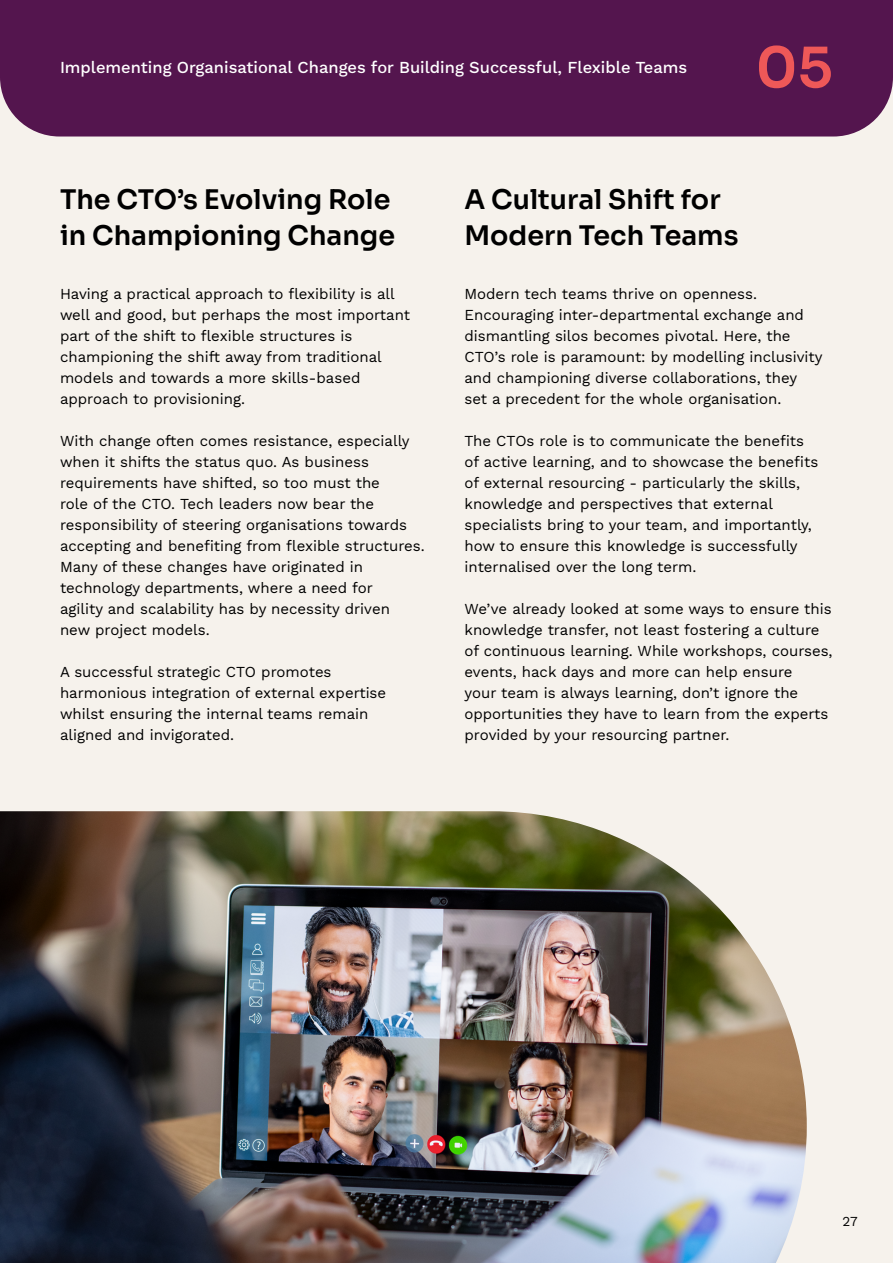
<style>
.page{position:relative;width:893px;height:1263px;background:#f6f2ec}
.page>*{position:absolute;margin:0;border:0;box-sizing:border-box;transform-origin:0 0}
.t1{font:55.5px "Sora";color:#ee5858}
.t2{font:27px/36px "Sora";color:#000}
.t3{font:16.5px "Work Sans";color:#fff}
.t4{font:15px/21px "Work Sans";color:#000}
.t5{font:13.5px "Work Sans";color:#000}
</style>
<div class="page">
<img style="left:0;top:811px;width:807px;height:452px">
<div style="left:0;top:0;width:893px;height:137px;background:#54154e"></div>
<p class="t3" style="left:60px;top:55px;width:629px">Implementing Organisational Changes for Building Successful, Flexible Teams</p>
<p class="t1" style="left:756px;top:22px;width:79px">05</p>
<p class="t2" style="left:60px;top:179px;width:337px">The CTO’s Evolving Role in Championing Change</p>
<p class="t2" style="left:464px;top:179px;width:275px">A Cultural Shift for<br>Modern Tech Teams</p>
<p class="t4" style="left:60px;top:283px;width:352px">Having a practical approach to flexibility is all well and good, but perhaps the most important part of the shift to flexible structures is championing the shift away from traditional models and towards a more skills-based approach to provisioning.</p>
<p class="t4" style="left:60px;top:430px;width:366px">With change often comes resistance, especially when it shifts the status quo. As business requirements have shifted, so too must the<br>role of the CTO. Tech leaders now bear the responsibility of steering organisations towards accepting and benefiting from flexible structures.<br>Many of these changes have originated in technology departments, where a need for<br>agility and scalability has by necessity driven<br>new project models.</p>
<p class="t4" style="left:60px;top:661px;width:328px">A successful strategic CTO promotes harmonious integration of external expertise whilst ensuring the internal teams remain aligned and invigorated.</p>
<p class="t4" style="left:464px;top:283px;width:360px">Modern tech teams thrive on openness.<br>Encouraging inter-departmental exchange and dismantling silos becomes pivotal. Here, the CTO’s role is paramount: by modelling inclusivity and championing diverse collaborations, they</p>
<p class="t4" style="left:464px;top:388px;width:318px">set a precedent for the whole organisation.</p>
<p class="t4" style="left:464px;top:430px;width:355px">The CTOs role is to communicate the benefits of active learning, and to showcase the benefits of external resourcing - particularly the skills, knowledge and perspectives that external specialists bring to your team, and importantly, how to ensure this knowledge is successfully internalised over the long term.</p>
<p class="t4" style="left:464px;top:598px;width:370px">We’ve already looked at some ways to ensure this knowledge transfer, not least fostering a culture of continuous learning. While workshops, courses, events, hack days and more can help ensure<br>your team is always learning, don’t ignore the opportunities they have to learn from the experts provided by your resourcing partner.</p>
<p class="t5" style="left:842px;top:1211px;width:17px">27</p>
</div>
